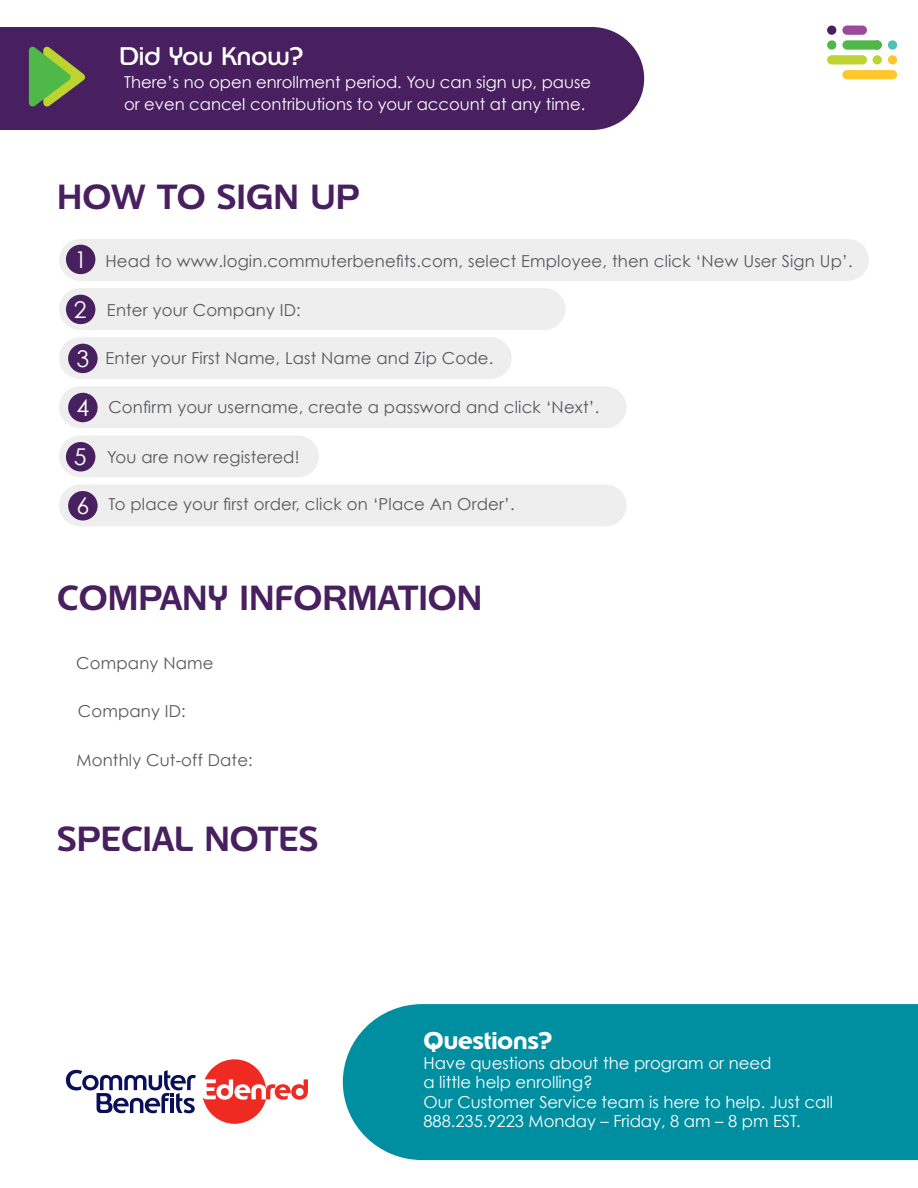
<style>
.page{position:relative;width:918px;height:1188px;background:#fff}
.page>*{position:absolute;margin:0;border:0;box-sizing:border-box;transform-origin:0 0}
.TITULO_ENORME{font:500 34.5px "Edenred";color:#48205f}
.t1{font:25.2px "Edenred";color:#fff}
.t2{font:700 24px "Edenred";color:#fff}
.t3{font:23.1px "Century Gothic";color:#fff}
.t4{font:16.5px "Century Gothic";letter-spacing:.01em;color:#57585a}
.t5{font:16.5px/19.5px "Century Gothic";color:#fff}
.t6{font:16.35px/22.6px "Century Gothic";color:#fff}
</style>
<div class="page">
<div style="left:827px;top:26px;width:9px;height:9px;background:#48205f;border-radius:50%"></div>
<div style="left:827px;top:40px;width:9px;height:10px;background:#4eb848;border-radius:50%"></div>
<div style="left:888px;top:40px;width:9px;height:10px;background:#4dc1b8;border-radius:50%"></div>
<div style="left:842px;top:26px;width:25px;height:9px;background:#9d499b;border-radius:5px"></div>
<div style="left:842px;top:40px;width:40px;height:10px;background:#4eb848;border-radius:5px"></div>
<div style="left:827px;top:55px;width:40px;height:9px;background:#bdd430;border-radius:5px"></div>
<div style="left:873px;top:55px;width:9px;height:9px;background:#bdd430;border-radius:50%"></div>
<div style="left:888px;top:55px;width:9px;height:9px;background:#fec82d;border-radius:50%"></div>
<div style="left:842px;top:70px;width:55px;height:9px;background:#fec82d;border-radius:5px"></div>
<div style="left:343px;top:1004px;width:575px;height:156px;background:#008fa1"></div>
<div style="left:0;top:27px;width:644px;height:103px;background:#48205f"></div>
<svg style="left:22px;top:40px;width:72px;height:78px;background:#596052"></svg>
<svg style="left:66px;top:1070px;width:130px;height:43px"></svg>
<svg style="left:203px;top:1059px;width:105px;height:65px"></svg>
<div style="left:59px;top:239px;width:810px;height:42px;background:#eeeeef;border-radius:21px"></div>
<div style="left:66px;top:245px;width:29px;height:29px;background:#48205f;border-radius:50%"></div>
<div style="left:59px;top:435px;width:260px;height:42px;background:#eeeeef;border-radius:21px"></div>
<div style="left:66px;top:442px;width:29px;height:30px;background:#48205f;border-radius:50%"></div>
<div style="left:59px;top:386px;width:568px;height:42px;background:#eeeeef;border-radius:21px"></div>
<div style="left:68px;top:393px;width:30px;height:29px;background:#48205f;border-radius:50%"></div>
<div style="left:59px;top:337px;width:453px;height:42px;background:#eeeeef;border-radius:21px"></div>
<div style="left:68px;top:344px;width:30px;height:29px;background:#48205f;border-radius:50%"></div>
<div style="left:59px;top:288px;width:507px;height:42px;background:#eeeeef;border-radius:21px"></div>
<div style="left:66px;top:295px;width:29px;height:29px;background:#48205f;border-radius:50%"></div>
<div style="left:59px;top:485px;width:568px;height:41px;background:#eeeeef;border-radius:21px"></div>
<div style="left:68px;top:491px;width:30px;height:29px;background:#48205f;border-radius:50%"></div>
<p class="t1" style="left:119px;top:39px;width:186px">Did You Know?</p>
<p class="t6" style="left:124px;top:70px;width:469px">There’s no open enrollment period. You can sign up, pause or even cancel contributions to your account at any time.</p>
<p class="TITULO_ENORME" style="left:57px;top:173px;width:304px">HOW TO SIGN UP</p>
<p class="t3" style="left:74px;top:245px;width:14px">1</p>
<p class="t4" style="left:105px;top:251px;width:749px">Head to www.login.commuterbenefits.com, select Employee, then click ‘New User Sign Up’.</p>
<p class="t3" style="left:74px;top:295px;width:14px">2</p>
<p class="t4" style="left:107px;top:300px;width:195px">Enter your Company ID:</p>
<p class="t3" style="left:77px;top:344px;width:14px">3</p>
<p class="t4" style="left:106px;top:348px;width:389px">Enter your First Name, Last Name and Zip Code.</p>
<p class="t3" style="left:77px;top:393px;width:14px">4</p>
<p class="t4" style="left:108px;top:397px;width:492px">Confirm your username, create a password and click ‘Next’.</p>
<p class="t3" style="left:74px;top:443px;width:14px">5</p>
<p class="t4" style="left:107px;top:447px;width:194px">You are now registered!</p>
<p class="t3" style="left:77px;top:492px;width:14px">6</p>
<p class="t4" style="left:108px;top:493px;width:408px">To place your first order, click on ‘Place An Order’.</p>
<p class="TITULO_ENORME" style="left:57px;top:575px;width:427px">COMPANY INFORMATION</p>
<p class="t4" style="left:76px;top:653px;width:139px">Company Name</p>
<p class="t4" style="left:78px;top:701px;width:109px">Company ID:</p>
<p class="t4" style="left:76px;top:750px;width:178px">Monthly Cut-off Date:</p>
<p class="TITULO_ENORME" style="left:57px;top:815px;width:263px">SPECIAL NOTES</p>
<p class="t2" style="left:423px;top:1025px;width:130px">Questions?</p>
<p class="t5" style="left:423px;top:1053px;width:350px">Have questions about the program or need</p>
<p class="t5" style="left:423px;top:1073px;width:171px">a little help enrolling?</p>
<p class="t5" style="left:423px;top:1092px;width:411px">Our Customer Service team is here to help. Just call<br>888.235.9223 Monday – Friday, 8 am – 8 pm EST.</p>
</div>
